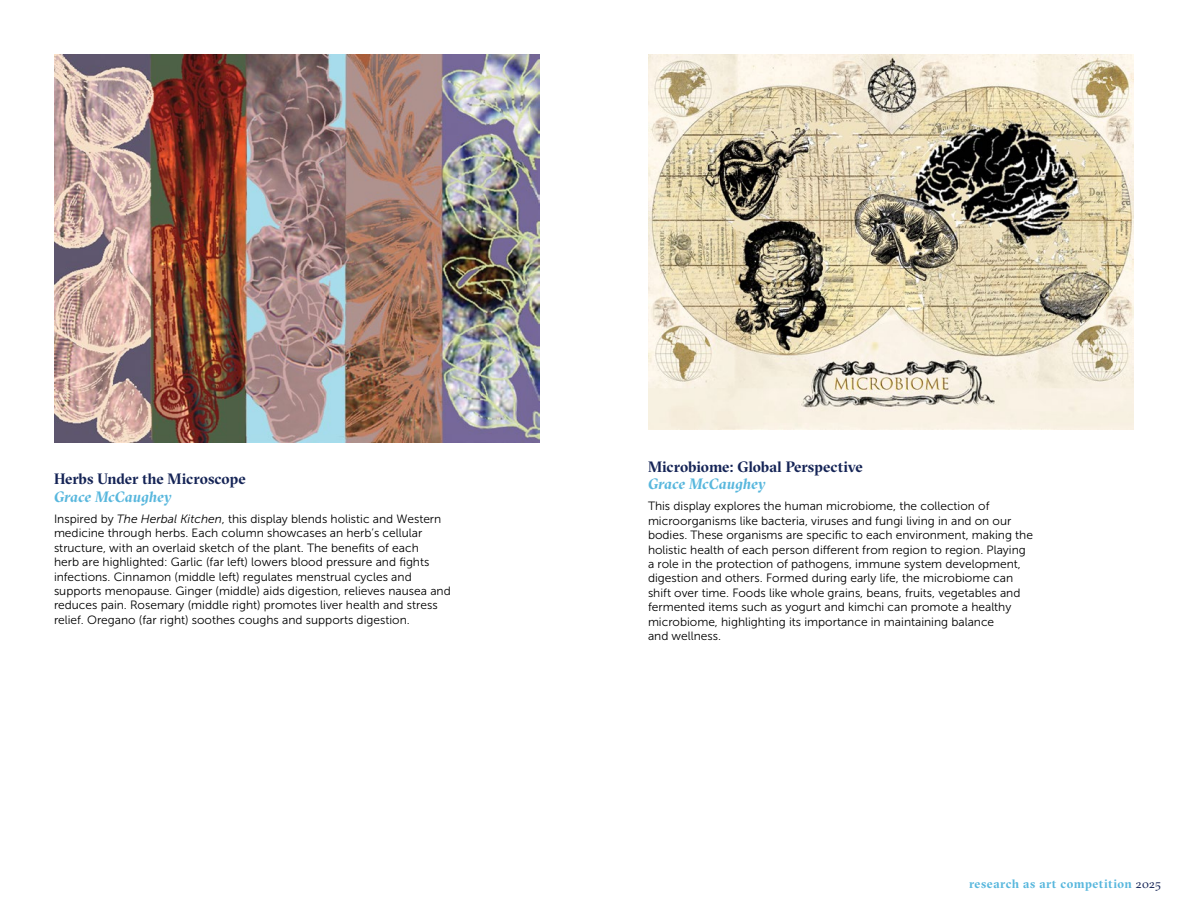
<style>
.page{position:relative;width:1188px;height:918px;background:#fff}
.page>*{position:absolute;margin:0;border:0;box-sizing:border-box;transform-origin:0 0}
.t1{font:700 15px "GT Sectra Fine";letter-spacing:-.005em;color:#152456}
.t2{font:italic 700 15px "GT Sectra Fine";color:#58b7dd}
.t3{font:700 12.15px "GT Sectra Fine";letter-spacing:.045em;color:#58b7dd}
.t4{font:12px/14.4px "Museo Sans 300";color:#000}
.s1{font-style:italic}
.s2{font-weight:400;color:#152456}
</style>
<div class="page">
<img style="left:54px;top:54px;width:486px;height:389px">
<img style="left:648px;top:54px;width:486px;height:376px">
<p class="t1" style="left:54px;top:470px;width:193px">Herbs Under the Microscope</p>
<p class="t2" style="left:54px;top:488px;width:119px">Grace McCaughey</p>
<p class="t4" style="left:54px;top:512px;width:398px">Inspired by <span class="s1">The Herbal Kitchen</span>, this display blends holistic and Western medicine through herbs. Each column showcases an herb’s cellular structure, with an overlaid sketch of the plant. The benefits of each<br>herb are highlighted: Garlic (far left) lowers blood pressure and fights infections. Cinnamon (middle left) regulates menstrual cycles and supports menopause. Ginger (middle) aids digestion, relieves nausea and reduces pain. Rosemary (middle right) promotes liver health and stress relief. Oregano (far right) soothes coughs and supports digestion.</p>
<p class="t1" style="left:648px;top:457px;width:216px">Microbiome: Global Perspective</p>
<p class="t2" style="left:648px;top:475px;width:119px">Grace McCaughey</p>
<p class="t4" style="left:648px;top:499px;width:387px">This display explores the human microbiome, the collection of microorganisms like bacteria, viruses and fungi living in and on our bodies. These organisms are specific to each environment, making the holistic health of each person different from region to region. Playing a role in the protection of pathogens, immune system development, digestion and others. Formed during early life, the microbiome can shift over time. Foods like whole grains, beans, fruits, vegetables and fermented items such as yogurt and kimchi can promote a healthy microbiome, highlighting its importance in maintaining balance<br>and wellness.</p>
<p class="t3" style="left:969px;top:876px;width:193px">research as art competition <span class="s2">2025</span></p>
</div>
